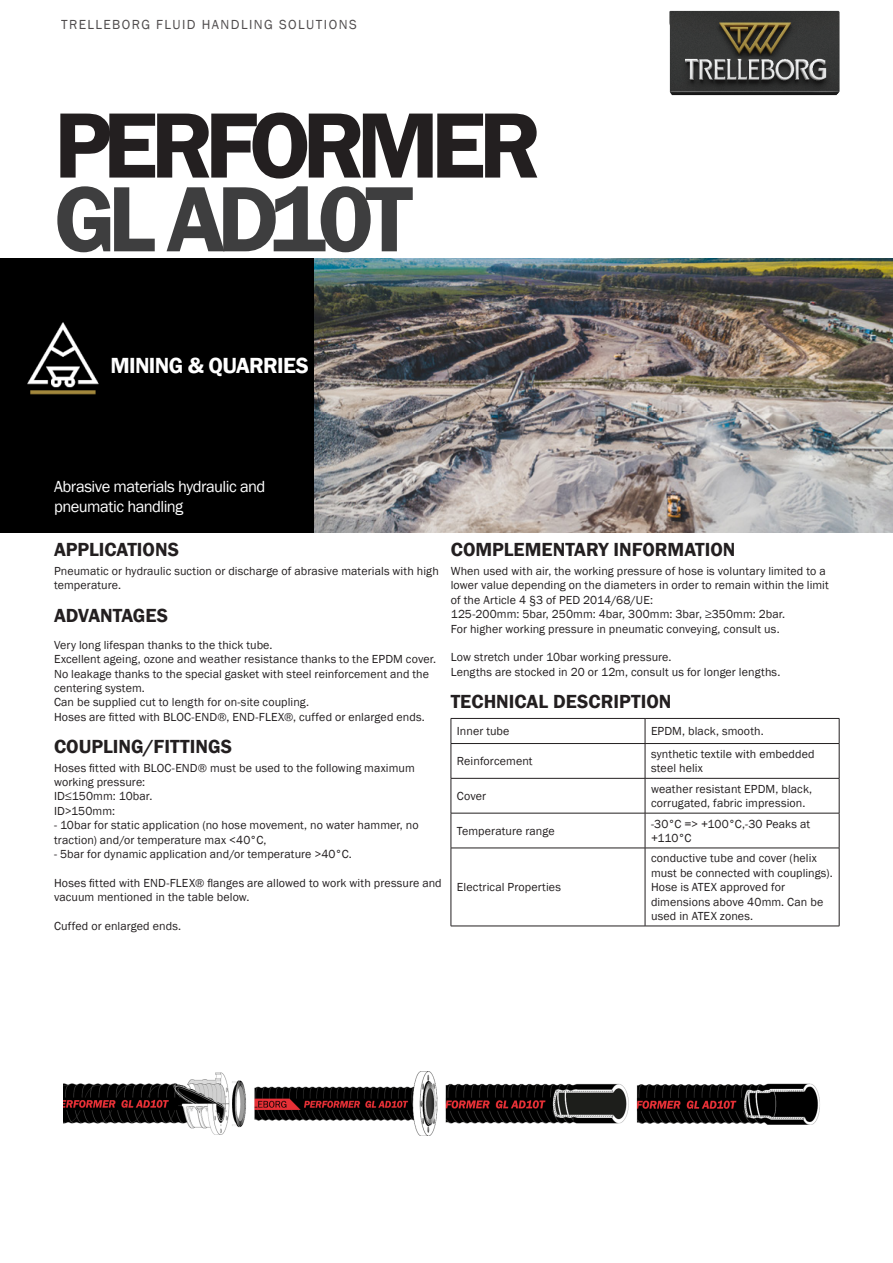
<style>
.page{position:relative;width:893px;height:1263px;background:#fff}
.page>*{position:absolute;margin:0;border:0;box-sizing:border-box;transform-origin:0 0}
._002_PRODUCT_NAME_1{font:600 96px "Franklin Gothic";letter-spacing:-.09em;color:#231f20}
._002_PRODUCT_NAME_1-2{font:600 96px "Franklin Gothic";letter-spacing:-.085em;color:#3e3e3f}
._004_MARKET_SEGMENT{font:600 22.5px "Franklin Gothic";letter-spacing:-.025em;color:#fff}
.Title_Bold{font:600 19.5px "Franklin Gothic";color:#231f20}
._005_APPLICATION{font:16.5px/19.8px "Franklin Gothic";letter-spacing:-.03em;color:#fff}
.t1{font:13.5px "Franklin Gothic";letter-spacing:.105em;color:#231f20}
.Text_8_PT{font:12px/14.4px "Franklin Gothic";letter-spacing:.01em;color:#231f20}
.TableBody{font:12px/14.4px "Franklin Gothic";letter-spacing:.01em;color:#231f20}
._006_TITRE{font:12px/14.4px "Franklin Gothic";letter-spacing:.01em;color:#231f20}
</style>
<div class="page">
<img style="left:669px;top:10px;width:171px;height:86px">
<div style="left:0;top:258px;width:315px;height:275px;background:#000"></div>
<img style="left:315px;top:258px;width:578px;height:275px">
<hr style="left:451px;top:718px;width:194px;height:1px;background:#231f20">
<svg style="left:451px;top:719px;width:1px;height:24px"></svg>
<hr style="left:645px;top:718px;width:194px;height:1px;background:#231f20">
<svg style="left:645px;top:719px;width:1px;height:24px"></svg>
<svg style="left:839px;top:719px;width:1px;height:24px"></svg>
<hr style="left:451px;top:743px;width:194px;height:1px;background:#231f20">
<hr style="left:451px;top:744px;width:1px;height:34px;background:#231f20">
<hr style="left:645px;top:743px;width:194px;height:1px;background:#231f20">
<hr style="left:645px;top:744px;width:1px;height:34px;background:#231f20">
<hr style="left:839px;top:744px;width:1px;height:34px;background:#231f20">
<hr style="left:451px;top:778px;width:194px;height:1px;background:#231f20">
<hr style="left:451px;top:778px;width:1px;height:35px;background:#231f20">
<hr style="left:645px;top:778px;width:194px;height:1px;background:#231f20">
<hr style="left:645px;top:778px;width:1px;height:35px;background:#231f20">
<hr style="left:839px;top:778px;width:1px;height:35px;background:#231f20">
<hr style="left:451px;top:813px;width:194px;height:1px;background:#231f20">
<hr style="left:451px;top:813px;width:1px;height:35px;background:#231f20">
<hr style="left:645px;top:813px;width:194px;height:1px;background:#231f20">
<hr style="left:645px;top:813px;width:1px;height:35px;background:#231f20">
<hr style="left:839px;top:813px;width:1px;height:35px;background:#231f20">
<hr style="left:451px;top:848px;width:194px;height:1px;background:#231f20">
<hr style="left:451px;top:848px;width:1px;height:78px;background:#231f20">
<hr style="left:645px;top:848px;width:194px;height:1px;background:#231f20">
<hr style="left:645px;top:848px;width:1px;height:78px;background:#231f20">
<hr style="left:839px;top:848px;width:1px;height:78px;background:#231f20">
<hr style="left:451px;top:926px;width:194px;height:1px;background:#231f20">
<hr style="left:645px;top:926px;width:194px;height:1px;background:#231f20">
<img style="left:64px;top:1072px;width:756px;height:64px">
<p class="t1" style="left:61px;top:16px;width:297px">TRELLEBORG FLUID HANDLING SOLUTIONS</p>
<p class="_002_PRODUCT_NAME_1" style="left:54px;top:86px;width:489px">PERFORMER</p>
<p class="_002_PRODUCT_NAME_1-2" style="left:54px;top:160px;width:360px">GL AD10T</p>
<p class="_004_MARKET_SEGMENT" style="left:110px;top:351px;width:200px">MINING &amp; QUARRIES</p>
<p class="_005_APPLICATION" style="left:54px;top:477px;width:213px">Abrasive materials hydraulic and pneumatic handling</p>
<p class="Title_Bold" style="left:54px;top:538px;width:127px">APPLICATIONS</p>
<p class="Text_8_PT" style="left:54px;top:564px;width:386px">Pneumatic or hydraulic suction or discharge of abrasive materials with high temperature.</p>
<p class="Title_Bold" style="left:54px;top:603px;width:116px">ADVANTAGES</p>
<p class="_006_TITRE" style="left:54px;top:638px;width:384px">Very long lifespan thanks to the thick tube.<br>Excellent ageing, ozone and weather resistance thanks to the EPDM cover.<br>No leakage thanks to the special gasket with steel reinforcement and the centering system.<br>Can be supplied cut to length for on-site coupling.<br>Hoses are fitted with BLOC-END®, END-FLEX®, cuffed or enlarged ends.</p>
<p class="Title_Bold" style="left:54px;top:734px;width:180px">COUPLING/FITTINGS</p>
<p class="Text_8_PT" style="left:54px;top:761px;width:362px">Hoses fitted with BLOC-END® must be used to the following maximum working pressure:<br>ID≤150mm: 10bar.<br>ID&gt;150mm:</p>
<p class="Text_8_PT" style="left:54px;top:818px;width:366px">- 10bar for static application (no hose movement, no water hammer, no traction) and/or temperature max &lt;40°C,</p>
<p class="Text_8_PT" style="left:54px;top:847px;width:299px">- 5bar for dynamic application and/or temperature &gt;40°C.</p>
<p class="Text_8_PT" style="left:54px;top:876px;width:389px">Hoses fitted with END-FLEX® flanges are allowed to work with pressure and vacuum mentioned in the table below.</p>
<p class="Text_8_PT" style="left:54px;top:919px;width:129px">Cuffed or enlarged ends.</p>
<p class="Title_Bold" style="left:451px;top:538px;width:286px">COMPLEMENTARY INFORMATION</p>
<p class="Text_8_PT" style="left:451px;top:564px;width:380px">When used with air, the working pressure of hose is voluntary limited to a lower value depending on the diameters in order to remain within the limit of the Article 4 §3 of PED 2014/68/UE:<br>125-200mm: 5bar, 250mm: 4bar, 300mm: 3bar, ≥350mm: 2bar.<br>For higher working pressure in pneumatic conveying, consult us.</p>
<p class="Text_8_PT" style="left:451px;top:650px;width:331px">Low stretch under 10bar working pressure.<br>Lengths are stocked in 20 or 12m, consult us for longer lengths.</p>
<p class="Title_Bold" style="left:451px;top:689px;width:222px">TECHNICAL DESCRIPTION</p>
<p class="TableBody" style="left:457px;top:724px;width:54px">Inner tube</p>
<p class="TableBody" style="left:651px;top:724px;width:114px">EPDM, black, smooth.</p>
<p class="TableBody" style="left:457px;top:754px;width:77px">Reinforcement</p>
<p class="TableBody" style="left:651px;top:747px;width:165px">synthetic textile with embedded steel helix</p>
<p class="TableBody" style="left:457px;top:789px;width:31px">Cover</p>
<p class="TableBody" style="left:651px;top:782px;width:163px">weather resistant EPDM, black, corrugated, fabric impression.</p>
<p class="TableBody" style="left:457px;top:824px;width:99px">Temperature range</p>
<p class="TableBody" style="left:651px;top:817px;width:161px">-30°C =&gt; +100°C,-30 Peaks at +110°C</p>
<p class="TableBody" style="left:457px;top:880px;width:106px">Electrical Properties</p>
<p class="TableBody" style="left:651px;top:851px;width:183px">conductive tube and cover (helix must be connected with couplings).<br>Hose is ATEX approved for dimensions above 40mm. Can be used in ATEX zones.</p>
</div>
